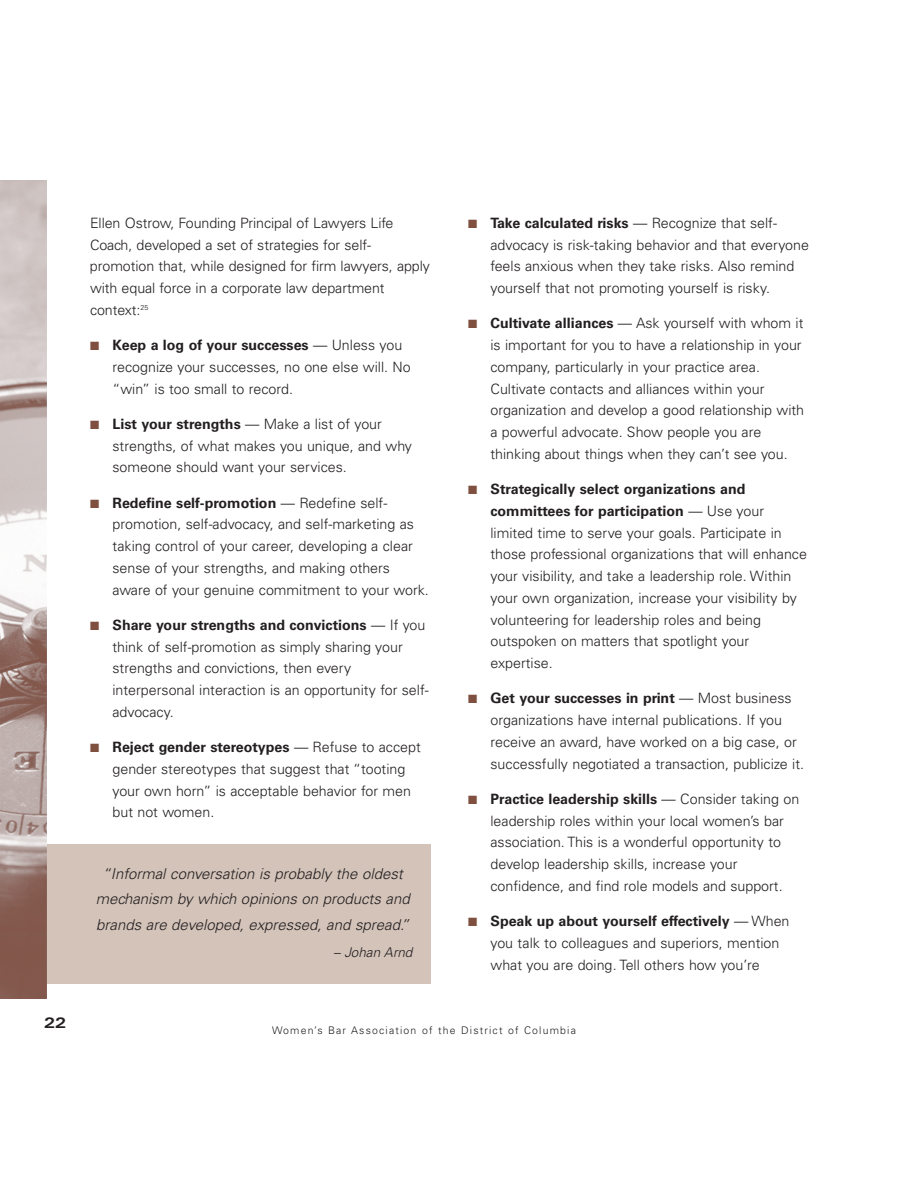
<style>
.page{position:relative;width:918px;height:1188px;background:#fff}
.page>*{position:absolute;margin:0;border:0;box-sizing:border-box;transform-origin:0 0}
.t1{font:italic 300 15px/25.5px "Univers LT Std";color:#231f20;text-align:center}
.t2{font:700 expanded 15px "Univers LT Std";color:#231f20}
.t3{font:300 14.25px/21.8px "Univers LT Std";color:#231f20}
.t4{font:italic 300 13.5px "Univers LT Std";color:#231f20}
.t5{font:300 10.5px "Univers LT Std";letter-spacing:.11em;color:#231f20}
.s1{color:#7f5040}
.s2{font-weight:700}
</style>
<div class="page">
<div style="left:18px;top:844px;width:413px;height:140px;background:#d3c3b9"></div>
<img style="left:0;top:180px;width:46px;height:819px">
<p class="t2" style="left:44px;top:1017px;width:24px">22</p>
<p class="t3" style="left:90px;top:213px;width:341px">Ellen Ostrow, Founding Principal of Lawyers Life Coach, developed a set of strategies for self&shy;promotion that, while designed for firm lawyers, apply with equal force in a corporate law department context:<sup>25</sup></p>
<p class="t3" style="left:112px;top:335px;width:300px;text-indent:-22px"><span class="s1">■</span> <span class="s2">Keep a log of your successes</span> — Unless you recognize your successes, no one else will. No “win” is too small to record.</p>
<p class="t3" style="left:112px;top:414px;width:301px;text-indent:-22px"><span class="s1">■</span> <span class="s2">List your strengths</span> — Make a list of your strengths, of what makes you unique, and why someone should want your services.</p>
<p class="t3" style="left:112px;top:493px;width:318px;text-indent:-22px"><span class="s1">■</span> <span class="s2">Redefine self-promotion</span> — Redefine self&shy;promotion, self-advocacy, and self-marketing as taking control of your career, developing a clear sense of your strengths, and making others aware of your genuine commitment to your work.</p>
<p class="t3" style="left:112px;top:615px;width:318px;text-indent:-22px"><span class="s1">■</span> <span class="s2">Share your strengths and convictions</span> — If you think of self-promotion as simply sharing your strengths and convictions, then every interpersonal interaction is an opportunity for self&shy;advocacy.</p>
<p class="t3" style="left:112px;top:737px;width:310px;text-indent:-22px"><span class="s1">■</span> <span class="s2">Reject gender stereotypes</span> — Refuse to accept gender stereotypes that suggest that “tooting your own horn” is acceptable behavior for men but not women.</p>
<p class="t1" style="left:96px;top:862px;width:316px">“Informal conversation is probably the oldest mechanism by which opinions on products and brands are developed, expressed, and spread.”</p>
<p class="t4" style="left:334px;top:947px;width:80px">– Johan Arnd</p>
<p class="t3" style="left:491px;top:213px;width:320px;text-indent:-22px"><span class="s1">■</span> <span class="s2">Take calculated risks</span> — Recognize that self&shy;advocacy is risk-taking behavior and that everyone feels anxious when they take risks. Also remind yourself that not promoting yourself is risky.</p>
<p class="t3" style="left:490px;top:314px;width:315px;text-indent:-22px"><span class="s1">■</span> <span class="s2">Cultivate alliances</span> — Ask yourself with whom it is important for you to have a relationship in your company, particularly in your practice area.<br>Cultivate contacts and alliances within your organization and develop a good relationship with a powerful advocate. Show people you are thinking about things when they can’t see you.</p>
<p class="t3" style="left:490px;top:479px;width:318px;text-indent:-22px"><span class="s1">■</span> <span class="s2">Strategically select organizations and committees for participation</span> — Use your limited time to serve your goals. Participate in those professional organizations that will enhance your visibility, and take a leadership role. Within your own organization, increase your visibility by volunteering for leadership roles and being outspoken on matters that spotlight your expertise.</p>
<p class="t3" style="left:491px;top:689px;width:315px;text-indent:-22px"><span class="s1">■</span> <span class="s2">Get your successes in print</span> — Most business organizations have internal publications. If you receive an award, have worked on a big case, or successfully negotiated a transaction, publicize it.</p>
<p class="t3" style="left:490px;top:789px;width:310px;text-indent:-22px"><span class="s1">■</span> <span class="s2">Practice leadership skills</span> — Consider taking on leadership roles within your local women’s bar association. This is a wonderful opportunity to develop leadership skills, increase your confidence, and find role models and support.</p>
<p class="t3" style="left:491px;top:911px;width:301px;text-indent:-22px"><span class="s1">■</span> <span class="s2">Speak up about yourself effectively</span> — When you talk to colleagues and superiors, mention what you are doing. Tell others how you’re</p>
<p class="t5" style="left:272px;top:1026px;width:305px">Women’s Bar Association of the District of Columbia</p>
</div>
